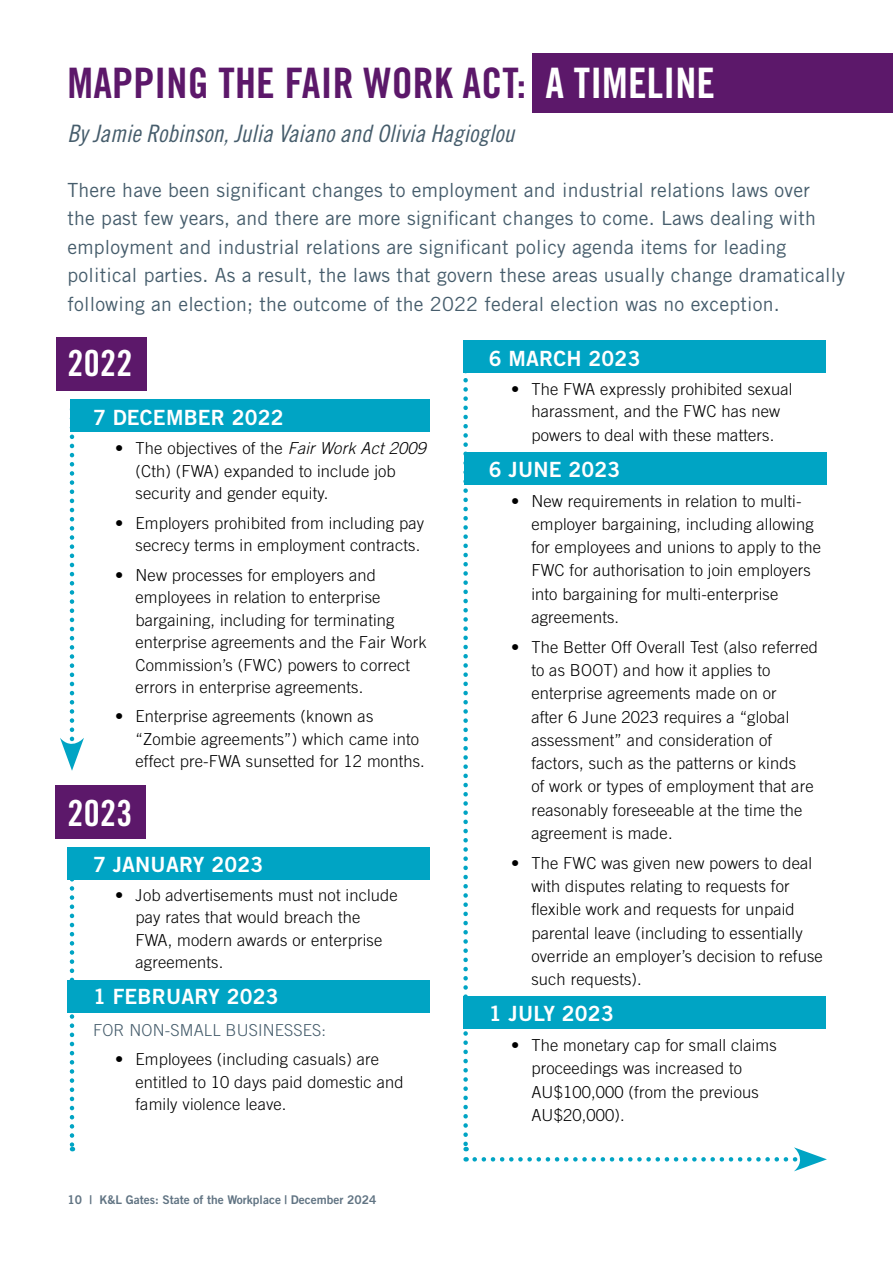
<style>
.page{position:relative;width:893px;height:1263px;background:#fff}
.page>*{position:absolute;margin:0;border:0;box-sizing:border-box;transform-origin:0 0}
.t1{font:42px "Trade Gothic LT Std Bd Cn 20";letter-spacing:.005em;color:#5c186a}
.t2{font:36px "Trade Gothic LT Std Bd Cn 20";letter-spacing:.01em;color:#fff}
.t3{font:24px "Trade Gothic LT Std Cn 18 Obl";color:#465d6c}
.t4{font:21px "Trade Gothic LT Std Bd 2";letter-spacing:.01em;color:#fff}
.t5{font:19.5px/28.5px "Trade Gothic LT Std";letter-spacing:.01em;color:#465d6c}
.t6{font:300 16.5px/23.2px "Trade Gothic LT Std";letter-spacing:.01em;color:#000}
.t7{font:300 16.5px "Trade Gothic LT Std";letter-spacing:.01em;color:#465d6c}
.t8{font:12px "Trade Gothic LT Std Bd 2";color:#617483}
.s1{color:#fff}
.s2{font-style:italic}
</style>
<div class="page">
<div style="left:464px;top:453px;width:362px;height:32px;background:#00a4c4"></div>
<div style="left:463px;top:340px;width:362px;height:32px;background:#00a4c4"></div>
<div style="left:68px;top:980px;width:362px;height:32px;background:#00a4c4"></div>
<div style="left:68px;top:847px;width:362px;height:32px;background:#00a4c4"></div>
<div style="left:70px;top:400px;width:360px;height:32px;background:#00a4c4"></div>
<div style="left:532px;top:53px;width:361px;height:59px;background:#5c186a"></div>
<div style="left:55px;top:785px;width:90px;height:53px;background:#5c186a"></div>
<div style="left:56px;top:337px;width:91px;height:53px;background:#5c186a"></div>
<svg style="left:60px;top:418px;width:24px;height:353px"></svg>
<svg style="left:70px;top:879px;width:4px;height:272px"></svg>
<svg style="left:463px;top:372px;width:5px;height:779px"></svg>
<svg style="left:475px;top:1147px;width:352px;height:24px"></svg>
<div style="left:463px;top:996px;width:362px;height:32px;background:#00a4c4"></div>
<h1 class="t1" style="left:68px;top:57px;width:649px">MAPPING THE FAIR WORK ACT: <span class="s1">A TIMELINE</span></h1>
<h3 class="t3" style="left:68px;top:119px;width:448px">By Jamie Robinson, Julia Vaiano and Olivia Hagioglou</h3>
<p class="t5" style="left:68px;top:175px;width:779px">There have been significant changes to employment and industrial relations laws over<br>the past few years, and there are more significant changes to come. Laws dealing with employment and industrial relations are significant policy agenda items for leading political parties. As a result, the laws that govern these areas usually change dramatically following an election; the outcome of the 2022 federal election was no exception.</p>
<h2 class="t2" style="left:68px;top:342px;width:67px">2022</h2>
<p class="t4" style="left:93px;top:405px;width:192px">7 DECEMBER 2022</p>
<p class="t6" style="left:136px;top:437px;width:292px;line-height:22.5px;text-indent:-20px">• The objectives of the <span class="s2">Fair Work Act 2009 </span>(Cth) (FWA) expanded to include job security and gender equity.</p>
<p class="t6" style="left:115px;top:511px;width:310px;line-height:22.5px;text-align:right">• Employers prohibited from including pay secrecy terms in employment contracts.</p>
<p class="t6" style="left:136px;top:563px;width:293px;line-height:22.5px;text-indent:-20px">• New processes for employers and employees in relation to enterprise bargaining, including for terminating enterprise agreements and the Fair Work Commission’s (FWC) powers to correct errors in enterprise agreements.</p>
<p class="t6" style="left:136px;top:705px;width:291px;line-height:22.5px;text-indent:-20px">• Enterprise agreements (known as “Zombie agreements”) which came into effect pre-FWA sunsetted for 12 months.</p>
<h2 class="t2" style="left:68px;top:791px;width:67px">2023</h2>
<p class="t4" style="left:93px;top:851px;width:172px">7 JANUARY 2023</p>
<p class="t6" style="left:136px;top:883px;width:264px;line-height:22.5px;text-indent:-20px">• Job advertisements must not include pay rates that would breach the<br>FWA, modern awards or enterprise agreements.</p>
<p class="t4" style="left:93px;top:984px;width:187px">1 FEBRUARY 2023</p>
<p class="t7" style="left:93px;top:1020px;width:235px">FOR NON-SMALL BUSINESSES:</p>
<p class="t6" style="left:136px;top:1048px;width:270px;line-height:22.5px;text-indent:-20px">• Employees (including casuals) are entitled to 10 days paid domestic and family violence leave.</p>
<p class="t4" style="left:489px;top:345px;width:153px">6 MARCH 2023</p>
<p class="t6" style="left:511px;top:377px;width:283px;text-align:center">• The FWA expressly prohibited sexual harassment, and the FWC has new powers to deal with these matters.</p>
<p class="t4" style="left:489px;top:456px;width:133px">6 JUNE 2023</p>
<p class="t6" style="left:531px;top:489px;width:291px;text-indent:-20px">• New requirements in relation to multi&shy;employer bargaining, including allowing for employees and unions to apply to the FWC for authorisation to join employers into bargaining for multi-enterprise agreements.</p>
<p class="t6" style="left:531px;top:635px;width:288px;text-indent:-20px">• The Better Off Overall Test (also referred to as BOOT) and how it applies to enterprise agreements made on or<br>after 6 June 2023 requires a “global assessment” and consideration of factors, such as the patterns or kinds<br>of work or types of employment that are reasonably foreseeable at the time the agreement is made.</p>
<p class="t6" style="left:531px;top:851px;width:293px;text-indent:-20px">• The FWC was given new powers to deal with disputes relating to requests for flexible work and requests for unpaid parental leave (including to essentially override an employer’s decision to refuse such requests).</p>
<p class="t4" style="left:489px;top:1001px;width:126px">1 JULY 2023</p>
<p class="t6" style="left:531px;top:1033px;width:247px;text-indent:-20px">• The monetary cap for small claims proceedings was increased to<br>AU$100,000 (from the previous<br>AU$20,000).</p>
<p class="t8" style="left:68px;top:1192px;width:311px">10 | K&amp;L Gates: State of the Workplace | December 2024</p>
</div>
